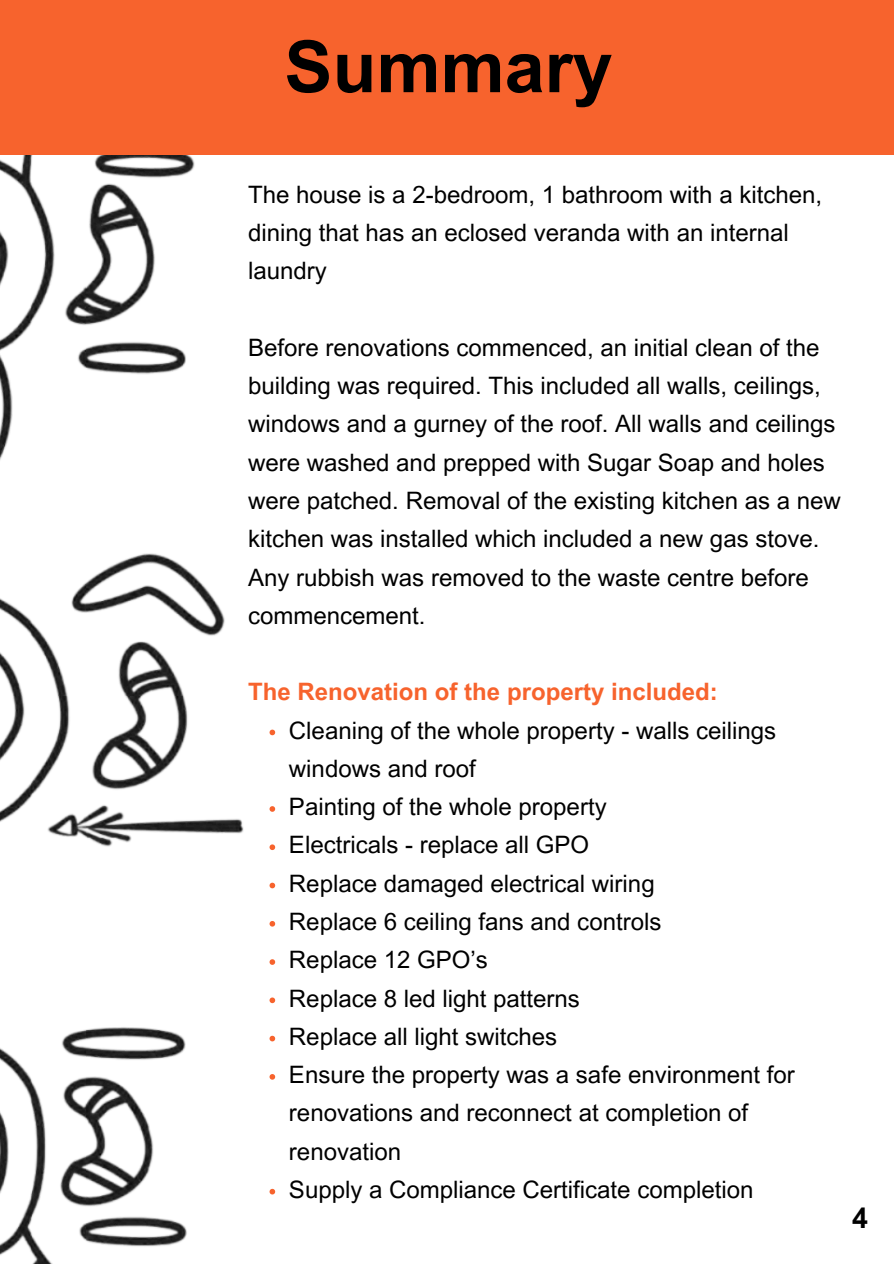
<style>
.page{position:relative;width:894px;height:1264px;background:#fff}
.page>*{position:absolute;margin:0;border:0;box-sizing:border-box;transform-origin:0 0}
.t1{font:700 72px "Arial MT Pro";color:#000}
.t2{font:700 28.5px "Arial MT Pro";color:#000}
.t3{font:24px/38.2px "Arial MT Pro";color:#000}
.t4{font:700 24px "Arial MT Pro";color:#f7632d}
</style>
<div class="page">
<img style="left:0;top:154px;width:248px;height:1109px">
<div style="left:0;top:0;width:893px;height:154px;background:#f7632d"></div>
<svg style="left:269px;top:729px;width:6px;height:6px"></svg>
<svg style="left:269px;top:806px;width:6px;height:5px"></svg>
<svg style="left:269px;top:844px;width:6px;height:6px"></svg>
<svg style="left:269px;top:882px;width:6px;height:6px"></svg>
<svg style="left:269px;top:921px;width:6px;height:5px"></svg>
<svg style="left:269px;top:959px;width:6px;height:5px"></svg>
<svg style="left:269px;top:997px;width:6px;height:6px"></svg>
<svg style="left:269px;top:1035px;width:6px;height:6px"></svg>
<svg style="left:269px;top:1074px;width:6px;height:5px"></svg>
<svg style="left:269px;top:1188px;width:6px;height:6px"></svg>
<p class="t1" style="left:284px;top:40px;width:330px">Summary</p>
<p class="t3" style="left:248px;top:178px;width:575px">The house is a 2-bedroom, 1 bathroom with a kitchen, dining that has an eclosed veranda with an internal laundry</p>
<p class="t3" style="left:248px;top:331px;width:594px">Before renovations commenced, an initial clean of the building was required. This included all walls, ceilings, windows and a gurney of the roof. All walls and ceilings were washed and prepped with Sugar Soap and holes were patched. Removal of the existing kitchen as a new kitchen was installed which included a new gas stove.<br>Any rubbish was removed to the waste centre before commencement.</p>
<p class="t4" style="left:248px;top:683px;width:471px">The Renovation of the property included:</p>
<h2 class="t3" style="left:289px;top:714px;width:488px">Cleaning of the whole property - walls ceilings windows and roof</h2>
<p class="t3" style="left:289px;top:790px;width:319px">Painting of the whole property</p>
<p class="t3" style="left:289px;top:828px;width:302px">Electricals - replace all GPO</p>
<p class="t3" style="left:289px;top:867px;width:367px">Replace damaged electrical wiring</p>
<p class="t3" style="left:289px;top:905px;width:374px">Replace 6 ceiling fans and controls</p>
<p class="t3" style="left:289px;top:943px;width:200px">Replace 12 GPO’s</p>
<p class="t3" style="left:289px;top:981px;width:292px">Replace 8 led light patterns</p>
<p class="t3" style="left:289px;top:1020px;width:270px">Replace all light switches</p>
<p class="t3" style="left:289px;top:1058px;width:507px">Ensure the property was a safe environment for renovations and reconnect at completion of renovation</p>
<p class="t3" style="left:289px;top:1173px;width:466px">Supply a Compliance Certificate completion</p>
<p class="t2" style="left:851px;top:1207px;width:17px">4</p>
</div>
